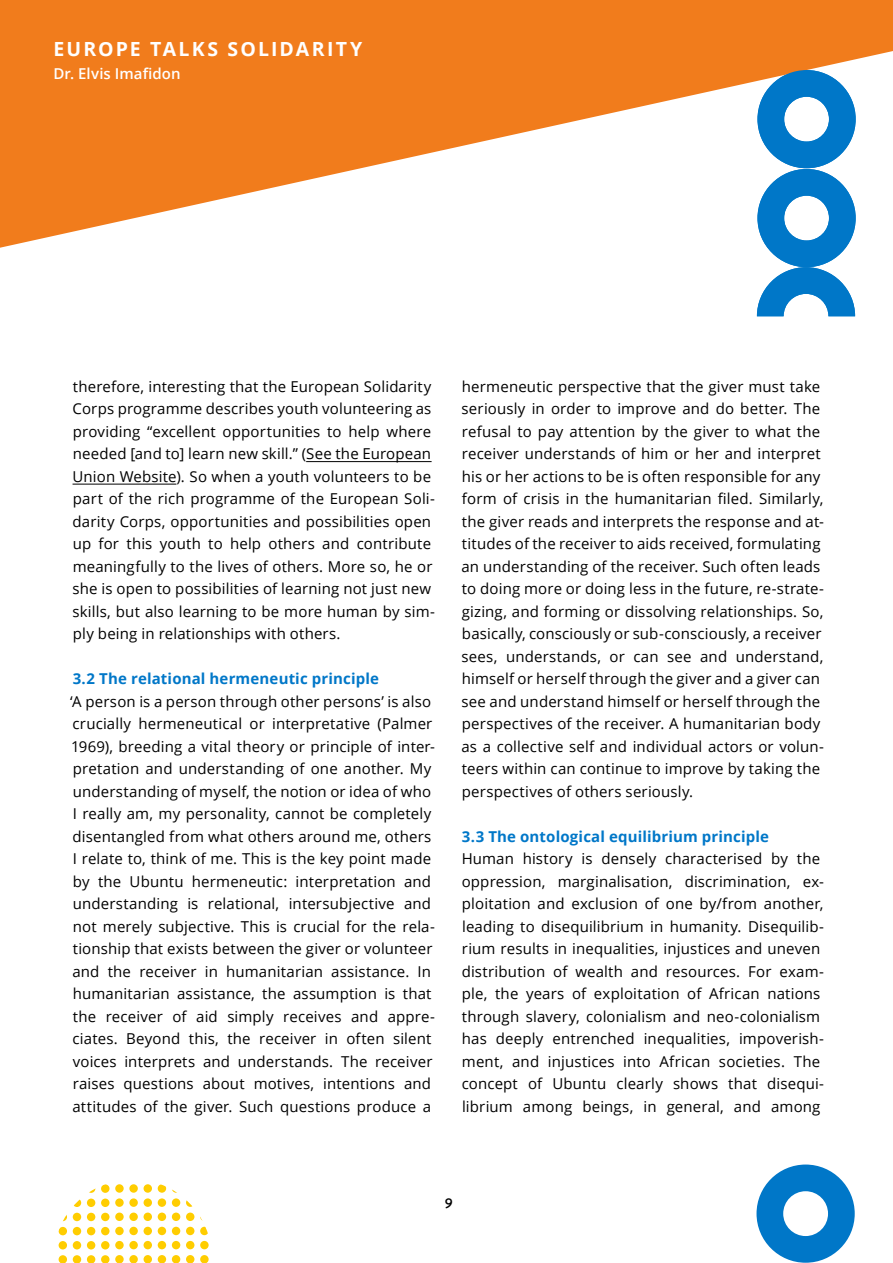
<style>
.page{position:relative;width:893px;height:1263px;background:#fff}
.page>*{position:absolute;margin:0;border:0;box-sizing:border-box;transform-origin:0 0}
.t1{font:700 19.5px "Open Sans";letter-spacing:.11em;color:#fff}
.Fließtext{font:15px/22.5px "Open Sans";letter-spacing:.01em;color:#000}
.Fließtext-2{font:700 15px "Open Sans";letter-spacing:.01em;color:#0077c8}
.t2{font:600 15px "Open Sans";letter-spacing:.01em;color:#fff}
.t3{font:700 15px "Pitch";color:#000}
</style>
<div class="page">
<svg style="left:756px;top:1164px;width:99px;height:99px"></svg>
<svg style="left:0;top:0;width:893px;height:248px;fill:#f17c1c"></svg>
<svg style="left:757px;top:70px;width:99px;height:246px"></svg>
<hr style="left:306px;top:461px;width:126px;height:1px;background:#000">
<hr style="left:73px;top:484px;width:103px;height:1px;background:#000">
<svg style="left:186px;top:1198px;width:8px;height:9px"></svg>
<div style="left:172px;top:1198px;width:8px;height:9px;background:#ffcd00;border-radius:50%"></div>
<div style="left:186px;top:1212px;width:8px;height:9px;background:#ffcd00;border-radius:50%"></div>
<div style="left:172px;top:1212px;width:8px;height:9px;background:#ffcd00;border-radius:50%"></div>
<svg style="left:200px;top:1227px;width:9px;height:8px"></svg>
<div style="left:186px;top:1227px;width:8px;height:8px;background:#ffcd00;border-radius:50%"></div>
<div style="left:172px;top:1227px;width:8px;height:8px;background:#ffcd00;border-radius:50%"></div>
<div style="left:158px;top:1212px;width:8px;height:9px;background:#ffcd00;border-radius:50%"></div>
<div style="left:200px;top:1241px;width:9px;height:8px;background:#ffcd00;border-radius:50%"></div>
<div style="left:186px;top:1241px;width:8px;height:8px;background:#ffcd00;border-radius:50%"></div>
<div style="left:172px;top:1241px;width:8px;height:8px;background:#ffcd00;border-radius:50%"></div>
<div style="left:200px;top:1255px;width:9px;height:8px;background:#ffcd00;border-radius:50%"></div>
<div style="left:186px;top:1255px;width:8px;height:8px;background:#ffcd00;border-radius:50%"></div>
<div style="left:172px;top:1255px;width:8px;height:8px;background:#ffcd00;border-radius:50%"></div>
<div style="left:158px;top:1184px;width:8px;height:9px;background:#ffcd00;border-radius:50%"></div>
<div style="left:144px;top:1184px;width:8px;height:9px;background:#ffcd00;border-radius:50%"></div>
<div style="left:129px;top:1184px;width:9px;height:9px;background:#ffcd00;border-radius:50%"></div>
<div style="left:115px;top:1184px;width:9px;height:9px;background:#ffcd00;border-radius:50%"></div>
<div style="left:158px;top:1198px;width:8px;height:9px;background:#ffcd00;border-radius:50%"></div>
<div style="left:144px;top:1198px;width:8px;height:9px;background:#ffcd00;border-radius:50%"></div>
<div style="left:129px;top:1198px;width:9px;height:9px;background:#ffcd00;border-radius:50%"></div>
<div style="left:115px;top:1198px;width:9px;height:9px;background:#ffcd00;border-radius:50%"></div>
<div style="left:144px;top:1212px;width:8px;height:9px;background:#ffcd00;border-radius:50%"></div>
<div style="left:129px;top:1212px;width:9px;height:9px;background:#ffcd00;border-radius:50%"></div>
<svg style="left:115px;top:1212px;width:9px;height:9px"></svg>
<div style="left:158px;top:1227px;width:8px;height:8px;background:#ffcd00;border-radius:50%"></div>
<div style="left:144px;top:1227px;width:8px;height:8px;background:#ffcd00;border-radius:50%"></div>
<div style="left:129px;top:1227px;width:9px;height:8px;background:#ffcd00;border-radius:50%"></div>
<div style="left:115px;top:1227px;width:9px;height:8px;background:#ffcd00;border-radius:50%"></div>
<div style="left:158px;top:1241px;width:8px;height:8px;background:#ffcd00;border-radius:50%"></div>
<div style="left:144px;top:1241px;width:8px;height:8px;background:#ffcd00;border-radius:50%"></div>
<div style="left:129px;top:1241px;width:9px;height:8px;background:#ffcd00;border-radius:50%"></div>
<div style="left:115px;top:1241px;width:9px;height:8px;background:#ffcd00;border-radius:50%"></div>
<div style="left:158px;top:1255px;width:8px;height:8px;background:#ffcd00;border-radius:50%"></div>
<div style="left:144px;top:1255px;width:8px;height:8px;background:#ffcd00;border-radius:50%"></div>
<div style="left:129px;top:1255px;width:9px;height:8px;background:#ffcd00;border-radius:50%"></div>
<div style="left:115px;top:1255px;width:9px;height:8px;background:#ffcd00;border-radius:50%"></div>
<div style="left:101px;top:1184px;width:9px;height:9px;background:#ffcd00;border-radius:50%"></div>
<svg style="left:87px;top:1184px;width:8px;height:9px"></svg>
<div style="left:101px;top:1198px;width:9px;height:9px;background:#ffcd00;border-radius:50%"></div>
<div style="left:87px;top:1198px;width:8px;height:9px;background:#ffcd00;border-radius:50%"></div>
<div style="left:101px;top:1213px;width:9px;height:8px;background:#ffcd00;border-radius:50%"></div>
<div style="left:87px;top:1213px;width:8px;height:8px;background:#ffcd00;border-radius:50%"></div>
<div style="left:101px;top:1227px;width:9px;height:8px;background:#ffcd00;border-radius:50%"></div>
<div style="left:87px;top:1227px;width:8px;height:8px;background:#ffcd00;border-radius:50%"></div>
<div style="left:73px;top:1213px;width:8px;height:8px;background:#ffcd00;border-radius:50%"></div>
<div style="left:101px;top:1241px;width:9px;height:8px;background:#ffcd00;border-radius:50%"></div>
<div style="left:87px;top:1241px;width:8px;height:8px;background:#ffcd00;border-radius:50%"></div>
<div style="left:101px;top:1255px;width:9px;height:8px;background:#ffcd00;border-radius:50%"></div>
<div style="left:87px;top:1255px;width:8px;height:8px;background:#ffcd00;border-radius:50%"></div>
<svg style="left:73px;top:1198px;width:8px;height:9px"></svg>
<svg style="left:59px;top:1213px;width:8px;height:8px"></svg>
<div style="left:73px;top:1227px;width:8px;height:8px;background:#ffcd00;border-radius:50%"></div>
<div style="left:59px;top:1227px;width:8px;height:8px;background:#ffcd00;border-radius:50%"></div>
<div style="left:73px;top:1241px;width:8px;height:8px;background:#ffcd00;border-radius:50%"></div>
<div style="left:59px;top:1241px;width:8px;height:8px;background:#ffcd00;border-radius:50%"></div>
<div style="left:73px;top:1255px;width:8px;height:8px;background:#ffcd00;border-radius:50%"></div>
<div style="left:59px;top:1255px;width:8px;height:8px;background:#ffcd00;border-radius:50%"></div>
<h1 class="t1" style="left:54px;top:36px;width:310px">EUROPE TALKS SOLIDARITY</h1>
<p class="t2" style="left:54px;top:63px;width:129px">Dr. Elvis Imafidon</p>
<p class="Fließtext" style="left:72px;top:374px;width:364px">therefore, interesting that the European Solidarity Corps programme describes youth volunteering as providing “excellent opportunities to help where needed [and to] learn new skill.” (See the European Union Website). So when a youth volunteers to be part of the rich programme of the European Soli&shy;darity Corps, opportunities and possibilities open up for this youth to help others and contribute meaningfully to the lives of others. More so, he or she is open to possibilities of learning not just new skills, but also learning to be more human by sim&shy;ply being in relationships with others.</p>
<p class="Fließtext-2" style="left:73px;top:668px;width:308px">3.2 The relational hermeneutic principle</p>
<p class="Fließtext" style="left:70px;top:689px;width:366px">‘A person is a person through other persons’ is also crucially hermeneutical or interpretative (Palmer 1969), breeding a vital theory or principle of inter&shy;pretation and understanding of one another. My understanding of myself, the notion or idea of who I really am, my personality, cannot be completely disentangled from what others around me, others I relate to, think of me. This is the key point made by the Ubuntu hermeneutic: interpretation and understanding is relational, intersubjective and not merely subjective. This is crucial for the rela&shy;tionship that exists between the giver or volunteer and the receiver in humanitarian assistance. In humanitarian assistance, the assumption is that the receiver of aid simply receives and appre&shy;ciates. Beyond this, the receiver in often silent voices interprets and understands. The receiver raises questions about motives, intentions and attitudes of the giver. Such questions produce a</p>
<p class="Fließtext" style="left:461px;top:374px;width:364px">hermeneutic perspective that the giver must take seriously in order to improve and do better. The refusal to pay attention by the giver to what the receiver understands of him or her and interpret his or her actions to be is often responsible for any form of crisis in the humanitarian filed. Similarly, the giver reads and interprets the response and at&shy;titudes of the receiver to aids received, formulating an understanding of the receiver. Such often leads to doing more or doing less in the future, re-strate&shy;gizing, and forming or dissolving relationships. So, basically, consciously or sub-consciously, a receiver sees, understands, or can see and understand, himself or herself through the giver and a giver can see and understand himself or herself through the perspectives of the receiver. A humanitarian body as a collective self and individual actors or volun&shy;teers within can continue to improve by taking the perspectives of others seriously.</p>
<p class="Fließtext-2" style="left:462px;top:825px;width:309px">3.3 The ontological equilibrium principle</p>
<p class="Fließtext" style="left:462px;top:847px;width:364px">Human history is densely characterised by the oppression, marginalisation, discrimination, ex&shy;ploitation and exclusion of one by/from another, leading to disequilibrium in humanity. Disequilib&shy;rium results in inequalities, injustices and uneven distribution of wealth and resources. For exam&shy;ple, the years of exploitation of African nations through slavery, colonialism and neo-colonialism has deeply entrenched inequalities, impoverish&shy;ment, and injustices into African societies. The concept of Ubuntu clearly shows that disequi&shy;librium among beings, in general, and among</p>
<p class="t3" style="left:444px;top:1192px;width:11px">9</p>
</div>
